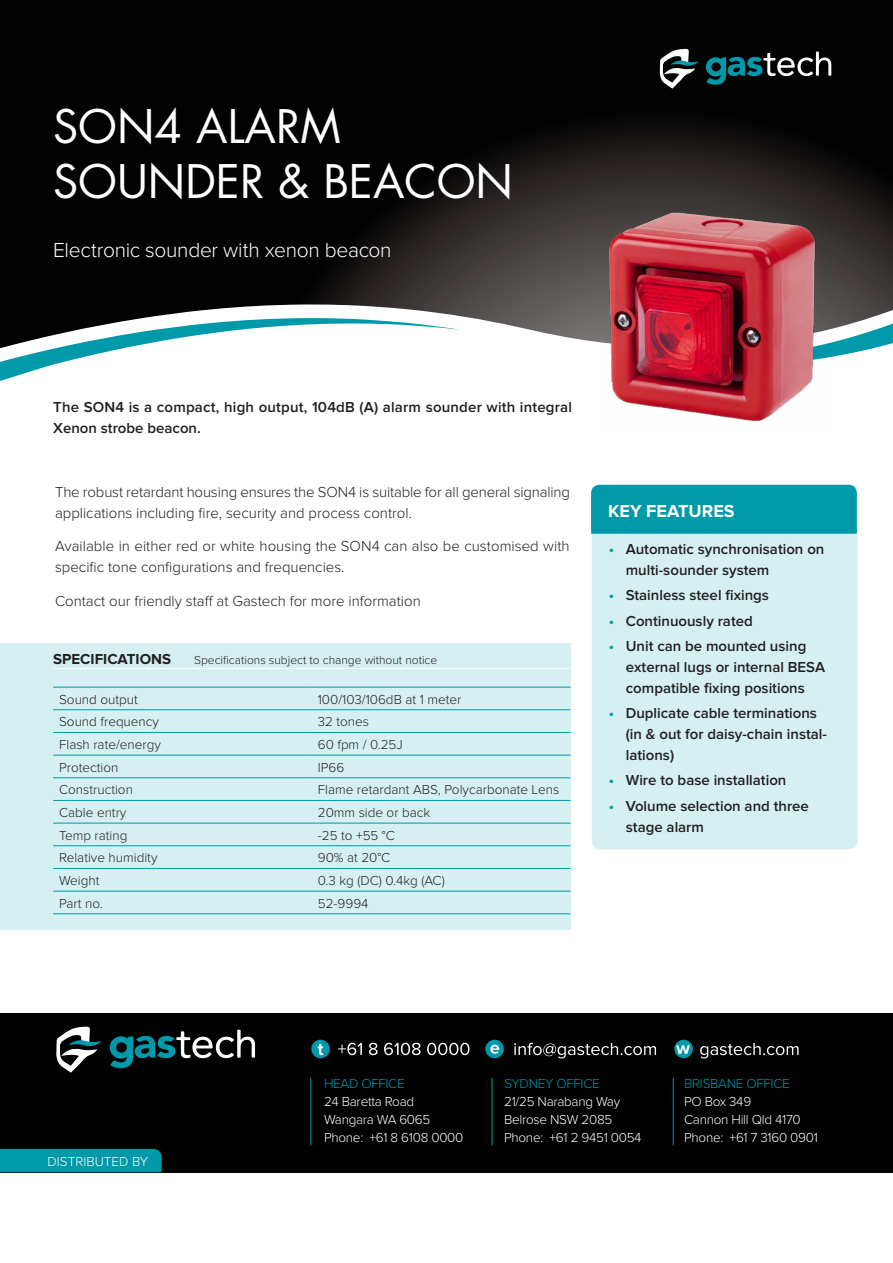
<style>
.page{position:relative;width:893px;height:1263px;background:#fff}
.page>*{position:absolute;margin:0;border:0;box-sizing:border-box;transform-origin:0 0}
.t1{font:45px/54.8px "Futura";color:#fff}
.t2{font:300 21px "Proxima Nova";letter-spacing:-.015em;color:#fff}
.t3{font:700 18px "Proxima Nova";color:#fff}
.t4{font:600 15px/21px "Proxima Nova";color:#231f20}
.t5{font:300 15px/21px "Proxima Nova";color:#231f20}
.t6{font:700 15px "Proxima Nova";color:#231f20}
.t7{font:300 13.5px "Proxima Nova";color:#231f20}
.t8{font:300 13.5px/18px "Proxima Nova";letter-spacing:-.02em;color:#fff}
.t9{font:300 13.5px "Proxima Nova";letter-spacing:-.02em;color:#0099a9}
.t10{font:300 13.5px "Proxima Nova";color:#fff}
.t11{font:300 12px "Proxima Nova";color:#231f20}
.s1{color:#0099a9}
</style>
<div class="page">
<svg style="left:0;top:0;width:893px;height:343px;background:#121111"></svg>
<svg style="left:0;top:318px;width:460px;height:63px"></svg>
<svg style="left:831px;top:316px;width:62px;height:41px"></svg>
<svg style="left:660px;top:49px;width:39px;height:40px"></svg>
<svg style="left:706px;top:52px;width:125px;height:33px;background:#203e41"></svg>
<div style="left:0;top:643px;width:570px;height:286px;background:#d6f0f2"></div>
<img style="left:602px;top:203px;width:229px;height:219px">
<div style="left:592px;top:485px;width:265px;height:364px;background:#d6f0f2;border-radius:9px"></div>
<div style="left:591px;top:485px;width:266px;height:49px;background:#0099a9"></div>
<hr style="left:53px;top:668px;width:517px;height:1px;background:#fff">
<hr style="left:53px;top:709px;width:259px;height:1px;background:#0099a9">
<hr style="left:312px;top:709px;width:258px;height:1px;background:#0099a9">
<hr style="left:53px;top:732px;width:259px;height:1px;background:#0099a9">
<hr style="left:312px;top:732px;width:258px;height:1px;background:#0099a9">
<hr style="left:53px;top:755px;width:259px;height:1px;background:#0099a9">
<hr style="left:312px;top:755px;width:258px;height:1px;background:#0099a9">
<hr style="left:53px;top:777px;width:259px;height:1px;background:#0099a9">
<hr style="left:312px;top:777px;width:258px;height:1px;background:#0099a9">
<hr style="left:53px;top:800px;width:259px;height:1px;background:#0099a9">
<hr style="left:312px;top:800px;width:258px;height:1px;background:#0099a9">
<hr style="left:53px;top:823px;width:259px;height:1px;background:#0099a9">
<hr style="left:312px;top:823px;width:258px;height:1px;background:#0099a9">
<hr style="left:53px;top:845px;width:259px;height:1px;background:#0099a9">
<hr style="left:312px;top:845px;width:258px;height:1px;background:#0099a9">
<hr style="left:53px;top:868px;width:259px;height:1px;background:#0099a9">
<hr style="left:312px;top:868px;width:258px;height:1px;background:#0099a9">
<hr style="left:53px;top:891px;width:259px;height:1px;background:#0099a9">
<hr style="left:312px;top:891px;width:258px;height:1px;background:#0099a9">
<hr style="left:53px;top:687px;width:259px;height:1px;background:#0099a9">
<hr style="left:312px;top:687px;width:258px;height:1px;background:#0099a9">
<hr style="left:53px;top:913px;width:259px;height:1px;background:#0099a9">
<hr style="left:312px;top:913px;width:258px;height:1px;background:#0099a9">
<div style="left:0;top:1013px;width:893px;height:159px;background:#010101"></div>
<hr style="left:310px;top:1078px;width:1px;height:67px;background:#0099a9">
<hr style="left:492px;top:1078px;width:1px;height:67px;background:#0099a9">
<hr style="left:673px;top:1078px;width:1px;height:67px;background:#0099a9">
<svg style="left:56px;top:1026px;width:45px;height:47px"></svg>
<svg style="left:110px;top:1030px;width:145px;height:38px"></svg>
<svg style="left:311px;top:1040px;width:19px;height:18px"></svg>
<div style="left:674px;top:1040px;width:19px;height:18px;background:#0099a9;border-radius:50%"></div>
<div style="left:485px;top:1040px;width:19px;height:18px;background:#0099a9;border-radius:50%"></div>
<svg style="left:318px;top:1044px;width:5px;height:11px"></svg>
<svg style="left:338px;top:1043px;width:24px;height:12px"></svg>
<svg style="left:369px;top:1043px;width:9px;height:12px"></svg>
<svg style="left:384px;top:1043px;width:37px;height:12px"></svg>
<svg style="left:427px;top:1043px;width:42px;height:12px"></svg>
<svg style="left:490px;top:1045px;width:9px;height:9px"></svg>
<svg style="left:514px;top:1043px;width:142px;height:15px"></svg>
<svg style="left:676px;top:1045px;width:14px;height:9px"></svg>
<svg style="left:700px;top:1043px;width:99px;height:15px"></svg>
<div style="left:0;top:1149px;width:162px;height:23px;background:#0099a9"></div>
<h1 class="t1" style="left:53px;top:98px;width:461px">SON4 ALARM<br>SOUNDER &amp; BEACON</h1>
<h2 class="t2" style="left:53px;top:238px;width:340px">Electronic sounder with xenon beacon</h2>
<p class="t4" style="left:53px;top:396px;width:520px">The SON4 is a compact, high output, 104dB (A) alarm sounder with integral<br>Xenon strobe beacon.</p>
<p class="t5" style="left:55px;top:481px;width:516px">The robust retardant housing ensures the SON4 is suitable for all general signaling applications including fire, security and process control.</p>
<p class="t5" style="left:55px;top:536px;width:516px">Available in either red or white housing the SON4 can also be customised with specific tone configurations and frequencies.</p>
<p class="t5" style="left:55px;top:591px;width:367px">Contact our friendly staff at Gastech for more information</p>
<p class="t6" style="left:53px;top:650px;width:119px">SPECIFICATIONS</p>
<p class="t11" style="left:194px;top:653px;width:245px">Specifications subject to change without notice</p>
<p class="t7" style="left:59px;top:691px;width:80px">Sound output</p>
<p class="t7" style="left:318px;top:691px;width:145px">100/103/106dB at 1 meter</p>
<p class="t7" style="left:59px;top:714px;width:101px">Sound frequency</p>
<p class="t7" style="left:318px;top:714px;width:53px">32 tones</p>
<p class="t7" style="left:59px;top:737px;width:103px">Flash rate/energy</p>
<p class="t7" style="left:318px;top:737px;width:87px">60 fpm / 0.25J</p>
<p class="t7" style="left:59px;top:759px;width:61px">Protection</p>
<p class="t7" style="left:318px;top:759px;width:28px">IP66</p>
<p class="t7" style="left:59px;top:782px;width:75px">Construction</p>
<p class="t7" style="left:318px;top:782px;width:243px">Flame retardant ABS, Polycarbonate Lens</p>
<p class="t7" style="left:59px;top:805px;width:69px">Cable entry</p>
<p class="t7" style="left:318px;top:805px;width:114px">20mm side or back</p>
<p class="t7" style="left:59px;top:827px;width:70px">Temp rating</p>
<p class="t7" style="left:318px;top:827px;width:78px">-25 to +55 °C</p>
<p class="t7" style="left:59px;top:850px;width:100px">Relative humidity</p>
<p class="t7" style="left:318px;top:850px;width:74px">90% at 20°C</p>
<p class="t7" style="left:59px;top:873px;width:42px">Weight</p>
<p class="t7" style="left:318px;top:873px;width:128px">0.3 kg (DC) 0.4kg (AC)</p>
<p class="t7" style="left:59px;top:895px;width:45px">Part no.</p>
<p class="t7" style="left:318px;top:895px;width:52px">52-9994</p>
<p class="t3" style="left:608px;top:501px;width:128px">KEY FEATURES</p>
<p class="t4" style="left:626px;top:539px;width:200px;text-indent:-17px"><span class="s1">•</span> Automatic synchronisation on multi-sounder system</p>
<p class="t4" style="left:609px;top:585px;width:162px"><span class="s1">•</span> Stainless steel fixings</p>
<p class="t4" style="left:609px;top:610px;width:146px"><span class="s1">•</span> Continuously rated</p>
<p class="t4" style="left:626px;top:636px;width:201px;text-indent:-17px"><span class="s1">•</span> Unit can be mounted using external lugs or internal BESA compatible fixing positions</p>
<p class="t4" style="left:626px;top:703px;width:203px;text-indent:-17px"><span class="s1">•</span> Duplicate cable terminations (in &amp; out for daisy-chain instal&shy;lations)</p>
<p class="t4" style="left:609px;top:770px;width:179px"><span class="s1">•</span> Wire to base installation</p>
<p class="t4" style="left:626px;top:795px;width:185px;text-indent:-17px"><span class="s1">•</span> Volume selection and three stage alarm</p>
<p class="t10" style="left:48px;top:1154px;width:102px">DISTRIBUTED BY</p>
<p class="t9" style="left:324px;top:1076px;width:82px">HEAD OFFICE</p>
<p class="t8" style="left:324px;top:1093px;width:141px">24 Baretta Road<br>Wangara WA 6065<br>Phone: +61 8 6108 0000</p>
<p class="t9" style="left:504px;top:1076px;width:97px">SYDNEY OFFICE</p>
<p class="t8" style="left:504px;top:1093px;width:139px">21/25 Narabang Way<br>Belrose NSW 2085<br>Phone: +61 2 9451 0054</p>
<p class="t9" style="left:684px;top:1076px;width:107px">BRISBANE OFFICE</p>
<p class="t8" style="left:684px;top:1093px;width:135px">PO Box 349<br>Cannon Hill Qld 4170<br>Phone: +61 7 3160 0901</p>
</div>
